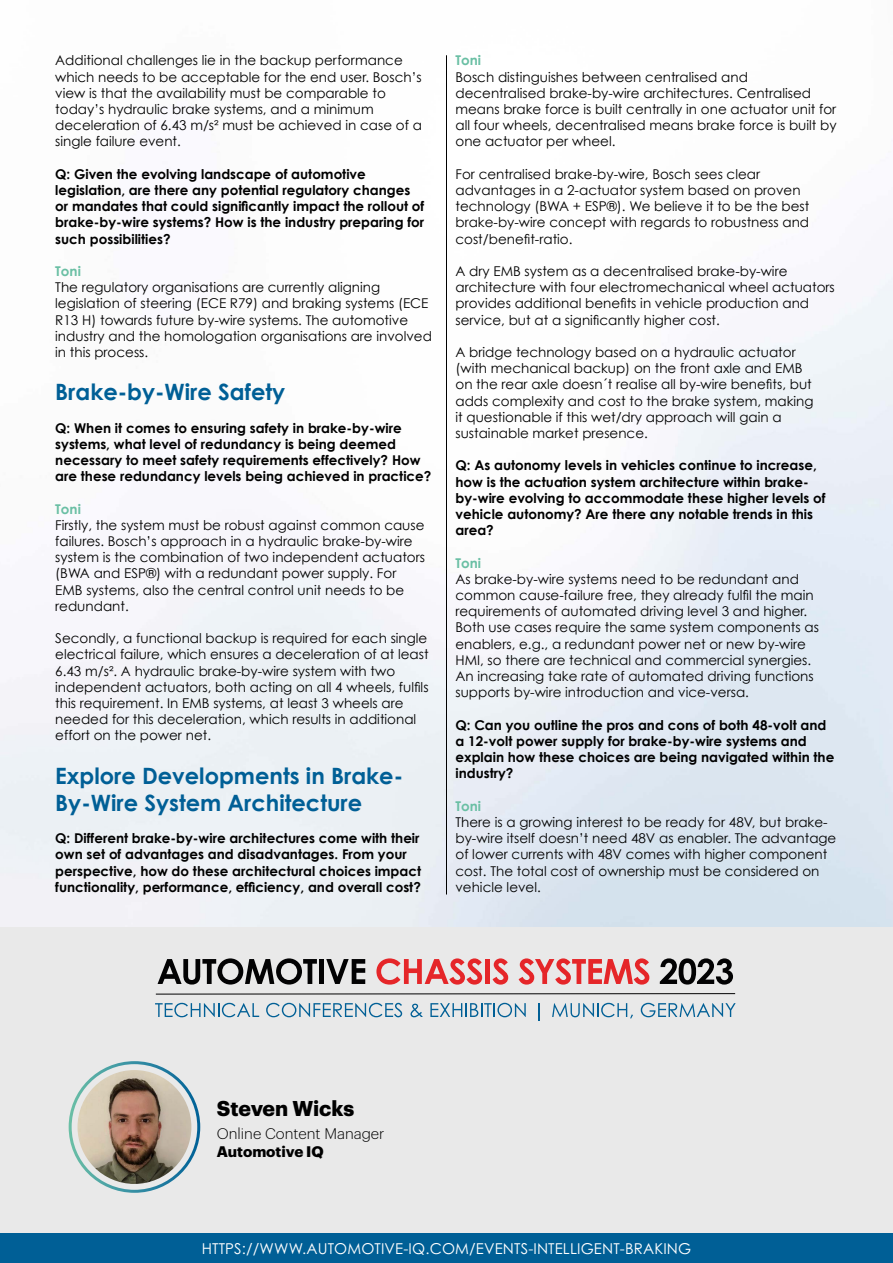
<style>
.page{position:relative;width:893px;height:1263px;background:#fff}
.page>*{position:absolute;margin:0;border:0;box-sizing:border-box;transform-origin:0 0}
.t1{font:700 22.5px/27px "Century Gothic";color:#005f96}
.t2{font:700 21px "Graphik";color:#000}
.t3{font:15px "Century Gothic Pro";letter-spacing:.01em;color:#fff}
.t4{font:300 15px "Graphik";color:#000}
.t5{font:700 15px "Graphik";color:#000}
.t6{font:13.5px/16.2px "Century Gothic";color:#000}
.t7{font:700 13.5px/16.2px "Century Gothic";color:#000}
.t8{font:700 13.5px "Century Gothic";color:#6abfa4}
</style>
<div class="page">
<hr style="left:446px;top:55px;width:1px;height:839px;background:#000">
<div style="left:0;top:928px;width:893px;height:305px;background:#e9e9e9"></div>
<div style="left:69px;top:1061px;width:131px;height:132px;border:3px solid #fff;border-radius:50%"></div>
<img style="left:78px;top:1070px;width:113px;height:114px;border-radius:57px">
<svg style="left:158px;top:958px;width:159px;height:26px"></svg>
<div style="left:319px;top:959px;width:5px;height:25px;background:#020203"></div>
<svg style="left:326px;top:959px;width:39px;height:25px"></svg>
<svg style="left:376px;top:958px;width:106px;height:26px"></svg>
<div style="left:485px;top:959px;width:5px;height:25px;background:#e52629"></div>
<svg style="left:493px;top:958px;width:15px;height:26px"></svg>
<svg style="left:519px;top:958px;width:130px;height:26px"></svg>
<svg style="left:660px;top:958px;width:73px;height:26px"></svg>
<svg style="left:155px;top:1003px;width:104px;height:14px"></svg>
<svg style="left:266px;top:1003px;width:136px;height:14px"></svg>
<svg style="left:410px;top:1004px;width:13px;height:13px"></svg>
<svg style="left:430px;top:1003px;width:96px;height:14px"></svg>
<svg style="left:539px;top:1003px;width:1px;height:18px"></svg>
<svg style="left:552px;top:1003px;width:81px;height:15px"></svg>
<svg style="left:641px;top:1003px;width:95px;height:14px"></svg>
<svg style="left:155px;top:993px;width:581px;height:2px"></svg>
<div style="left:0;top:1233px;width:893px;height:30px;background:#005f96"></div>
<p class="t6" style="left:55px;top:52px;width:368px">Additional challenges lie in the backup performance which needs to be acceptable for the end user. Bosch’s view is that the availability must be comparable to today’s hydraulic brake systems, and a minimum deceleration of 6.43 m/s² must be achieved in case of a single failure event.</p>
<p class="t7" style="left:55px;top:165px;width:371px">Q: Given the evolving landscape of automotive legislation, are there any potential regulatory changes or mandates that could significantly impact the rollout of brake-by-wire systems? How is the industry preparing for such possibilities?</p>
<p class="t8" style="left:55px;top:263px;width:27px">Toni</p>
<p class="t6" style="left:55px;top:279px;width:378px">The regulatory organisations are currently aligning legislation of steering (ECE R79) and braking systems (ECE R13 H) towards future by-wire systems. The automotive industry and the homologation organisations are involved in this process.</p>
<h1 class="t1" style="left:55px;top:378px;width:231px">Brake-by-Wire Safety</h1>
<p class="t7" style="left:55px;top:419px;width:378px">Q: When it comes to ensuring safety in brake-by-wire systems, what level of redundancy is being deemed necessary to meet safety requirements effectively? How are these redundancy levels being achieved in practice?</p>
<p class="t8" style="left:55px;top:500px;width:27px">Toni</p>
<p class="t6" style="left:55px;top:517px;width:371px">Firstly, the system must be robust against common cause failures. Bosch’s approach in a hydraulic brake-by-wire system is the combination of two independent actuators (BWA and ESP®) with a redundant power supply. For EMB systems, also the central control unit needs to be redundant.</p>
<p class="t6" style="left:55px;top:630px;width:375px">Secondly, a functional backup is required for each single electrical failure, which ensures a deceleration of at least 6.43 m/s². A hydraulic brake-by-wire system with two independent actuators, both acting on all 4 wheels, fulfils this requirement. In EMB systems, at least 3 wheels are needed for this deceleration, which results in additional effort on the power net.</p>
<h1 class="t1" style="left:55px;top:761px;width:349px">Explore Developments in Brake-<br>By-Wire System Architecture</h1>
<p class="t7" style="left:55px;top:830px;width:367px">Q: Different brake-by-wire architectures come with their own set of advantages and disadvantages. From your perspective, how do these architectural choices impact functionality, performance, efficiency, and overall cost?</p>
<p class="t8" style="left:455px;top:52px;width:27px">Toni</p>
<p class="t6" style="left:455px;top:68px;width:383px">Bosch distinguishes between centralised and decentralised brake-by-wire architectures. Centralised means brake force is built centrally in one actuator unit for all four wheels, decentralised means brake force is built by one actuator per wheel.</p>
<p class="t6" style="left:455px;top:166px;width:355px">For centralised brake-by-wire, Bosch sees clear advantages in a 2-actuator system based on proven technology (BWA + ESP®). We believe it to be the best brake-by-wire concept with regards to robustness and cost/benefit-ratio.</p>
<p class="t6" style="left:455px;top:263px;width:381px">A dry EMB system as a decentralised brake-by-wire architecture with four electromechanical wheel actuators provides additional benefits in vehicle production and service, but at a significantly higher cost.</p>
<p class="t6" style="left:455px;top:344px;width:360px">A bridge technology based on a hydraulic actuator (with mechanical backup) on the front axle and EMB on the rear axle doesn´t realise all by-wire benefits, but adds complexity and cost to the brake system, making it questionable if this wet/dry approach will gain a sustainable market presence.</p>
<p class="t7" style="left:455px;top:457px;width:372px">Q: As autonomy levels in vehicles continue to increase, how is the actuation system architecture within brake&shy;by-wire evolving to accommodate these higher levels of vehicle autonomy? Are there any notable trends in this area?</p>
<p class="t8" style="left:455px;top:554px;width:27px">Toni</p>
<p class="t6" style="left:455px;top:571px;width:365px">As brake-by-wire systems need to be redundant and common cause-failure free, they already fulfil the main requirements of automated driving level 3 and higher.<br>Both use cases require the same system components as enablers, e.g., a redundant power net or new by-wire HMI, so there are technical and commercial synergies.<br>An increasing take rate of automated driving functions supports by-wire introduction and vice-versa.</p>
<p class="t7" style="left:455px;top:716px;width:380px">Q: Can you outline the pros and cons of both 48-volt and a 12-volt power supply for brake-by-wire systems and explain how these choices are being navigated within the industry?</p>
<p class="t8" style="left:455px;top:797px;width:27px">Toni</p>
<p class="t6" style="left:455px;top:814px;width:382px">There is a growing interest to be ready for 48V, but brake&shy;by-wire itself doesn’t need 48V as enabler. The advantage of lower currents with 48V comes with higher component cost. The total cost of ownership must be considered on vehicle level.</p>
<h2 class="t2" style="left:217px;top:1092px;width:139px">Steven Wicks</h2>
<p class="t4" style="left:217px;top:1122px;width:169px">Online Content Manager</p>
<p class="t5" style="left:217px;top:1140px;width:108px">Automotive IQ</p>
<p class="t3" style="left:202px;top:1239px;width:491px">HTTPS://WWW.AUTOMOTIVE-IQ.COM/EVENTS-INTELLIGENT-BRAKING</p>
</div>
